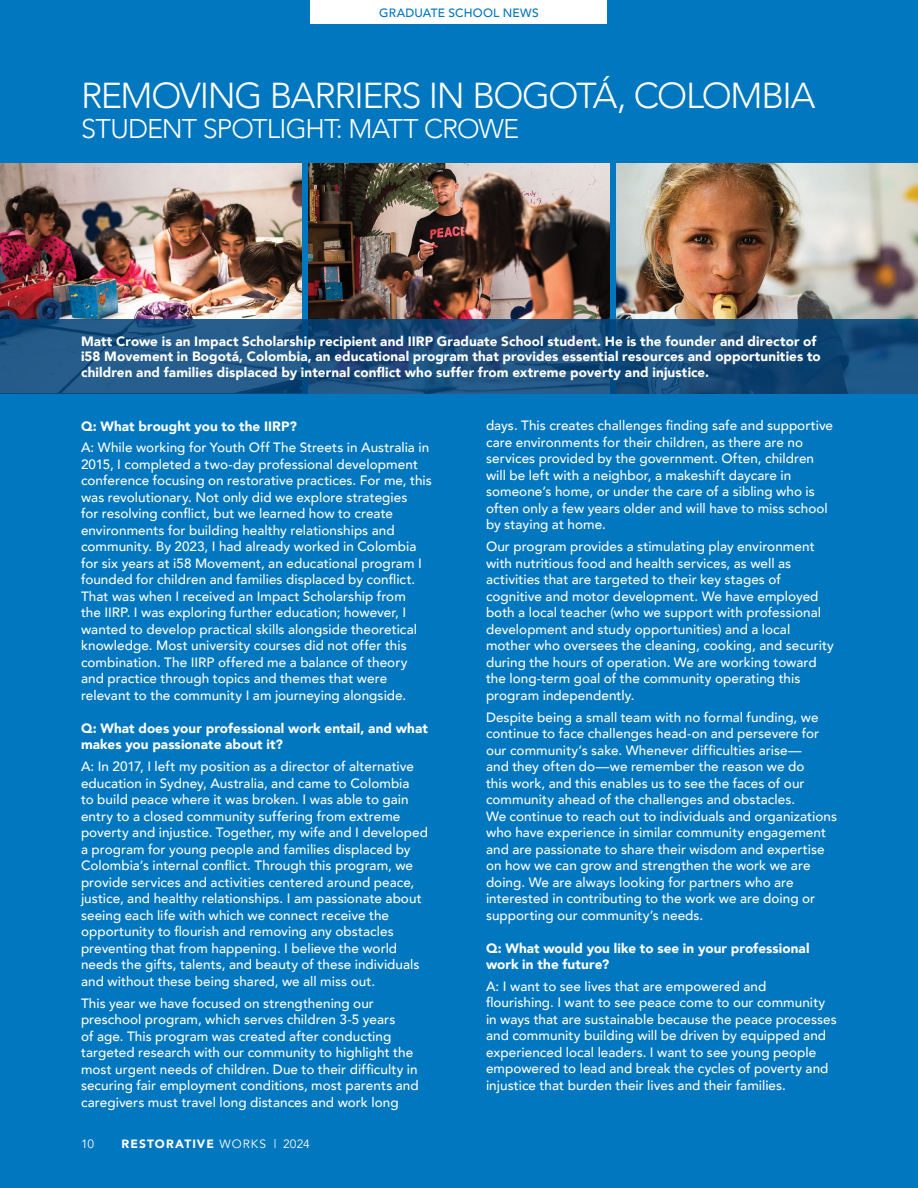
<style>
.page{position:relative;width:918px;height:1188px;background:#0077be}
.page>*{position:absolute;margin:0;border:0;box-sizing:border-box;transform-origin:0 0}
.t1{font:300 36px "Avenir";letter-spacing:-.04em;color:#fff}
.t2{font:300 27px "Avenir";letter-spacing:-.035em;color:#fff}
.t3{font:500 13.5px/16.5px "Avenir";letter-spacing:.005em;color:#fff}
.t4{font:900 13.5px/16.5px "Avenir";letter-spacing:.005em;color:#fff}
.t5{font:900 12px "Avenir";letter-spacing:.09em;color:#fff}
.t6{font:500 12px "Avenir";letter-spacing:.015em;color:#0077be}
.t7{font:12px "Avenir";color:#fff}
.s1{font-weight:400}
</style>
<div class="page">
<img style="left:308px;top:164px;width:302px;height:155px">
<img style="left:616px;top:164px;width:302px;height:155px">
<img style="left:0;top:164px;width:301px;height:155px">
<svg style="left:0;top:319px;width:918px;height:74px;background:#1b4f7e"></svg>
<div style="left:310px;top:0;width:298px;height:24px;background:#fff"></div>
<p class="t6" style="left:379px;top:2px;width:161px">GRADUATE SCHOOL NEWS</p>
<h1 class="t1" style="left:81px;top:74px;width:736px">REMOVING BARRIERS IN BOGOTÁ, COLOMBIA</h1>
<h2 class="t2" style="left:81px;top:113px;width:440px">STUDENT SPOTLIGHT: MATT CROWE</h2>
<p class="t4" style="left:81px;top:333px;width:741px;line-height:15px">Matt Crowe is an Impact Scholarship recipient and IIRP Graduate School student. He is the founder and director of i58 Movement in Bogotá, Colombia, an educational program that provides essential resources and opportunities to</p>
<p class="t4" style="left:81px;top:364px;width:630px">children and families displaced by internal conflict who suffer from extreme poverty and injustice.</p>
<p class="t4" style="left:81px;top:417px;width:218px">Q: What brought you to the IIRP?</p>
<p class="t3" style="left:81px;top:439px;width:352px">A: While working for Youth Off The Streets in Australia in 2015, I completed a two-day professional development conference focusing on restorative practices. For me, this was revolutionary. Not only did we explore strategies<br>for resolving conflict, but we learned how to create environments for building healthy relationships and community. By 2023, I had already worked in Colombia for six years at i58 Movement, an educational program I founded for children and families displaced by conflict.<br>That was when I received an Impact Scholarship from<br>the IIRP. I was exploring further education; however, I wanted to develop practical skills alongside theoretical knowledge. Most university courses did not offer this combination. The IIRP offered me a balance of theory and practice through topics and themes that were relevant to the community I am journeying alongside.</p>
<p class="t4" style="left:81px;top:720px;width:348px">Q: What does your professional work entail, and what makes you passionate about it?</p>
<p class="t3" style="left:81px;top:758px;width:348px">A: In 2017, I left my position as a director of alternative education in Sydney, Australia, and came to Colombia<br>to build peace where it was broken. I was able to gain entry to a closed community suffering from extreme poverty and injustice. Together, my wife and I developed a program for young people and families displaced by Colombia’s internal conflict. Through this program, we provide services and activities centered around peace, justice, and healthy relationships. I am passionate about seeing each life with which we connect receive the opportunity to flourish and removing any obstacles preventing that from happening. I believe the world needs the gifts, talents, and beauty of these individuals and without these being shared, we all miss out.</p>
<p class="t3" style="left:81px;top:994px;width:339px">This year we have focused on strengthening our preschool program, which serves children 3-5 years<br>of age. This program was created after conducting targeted research with our community to highlight the most urgent needs of children. Due to their difficulty in securing fair employment conditions, most parents and caregivers must travel long distances and work long</p>
<p class="t7" style="left:81px;top:1136px;width:15px">10</p>
<p class="t5" style="left:122px;top:1133px;width:190px">RESTORATIVE <span class="s1">WORKS | 2024</span></p>
<p class="t3" style="left:486px;top:417px;width:349px">days. This creates challenges finding safe and supportive care environments for their children, as there are no services provided by the government. Often, children will be left with a neighbor, a makeshift daycare in someone’s home, or under the care of a sibling who is often only a few years older and will have to miss school by staying at home.</p>
<p class="t3" style="left:486px;top:538px;width:350px">Our program provides a stimulating play environment with nutritious food and health services, as well as activities that are targeted to their key stages of cognitive and motor development. We have employed both a local teacher (who we support with professional development and study opportunities) and a local mother who oversees the cleaning, cooking, and security during the hours of operation. We are working toward the long-term goal of the community operating this program independently.</p>
<p class="t3" style="left:486px;top:708px;width:353px">Despite being a small team with no formal funding, we continue to face challenges head-on and persevere for our community’s sake. Whenever difficulties arise—<br>and they often do—we remember the reason we do<br>this work, and this enables us to see the faces of our community ahead of the challenges and obstacles.<br>We continue to reach out to individuals and organizations who have experience in similar community engagement and are passionate to share their wisdom and expertise on how we can grow and strengthen the work we are doing. We are always looking for partners who are interested in contributing to the work we are doing or supporting our community’s needs.</p>
<p class="t4" style="left:486px;top:939px;width:325px">Q: What would you like to see in your professional work in the future?</p>
<p class="t3" style="left:486px;top:977px;width:352px">A: I want to see lives that are empowered and flourishing. I want to see peace come to our community in ways that are sustainable because the peace processes and community building will be driven by equipped and experienced local leaders. I want to see young people empowered to lead and break the cycles of poverty and injustice that burden their lives and their families.</p>
</div>
